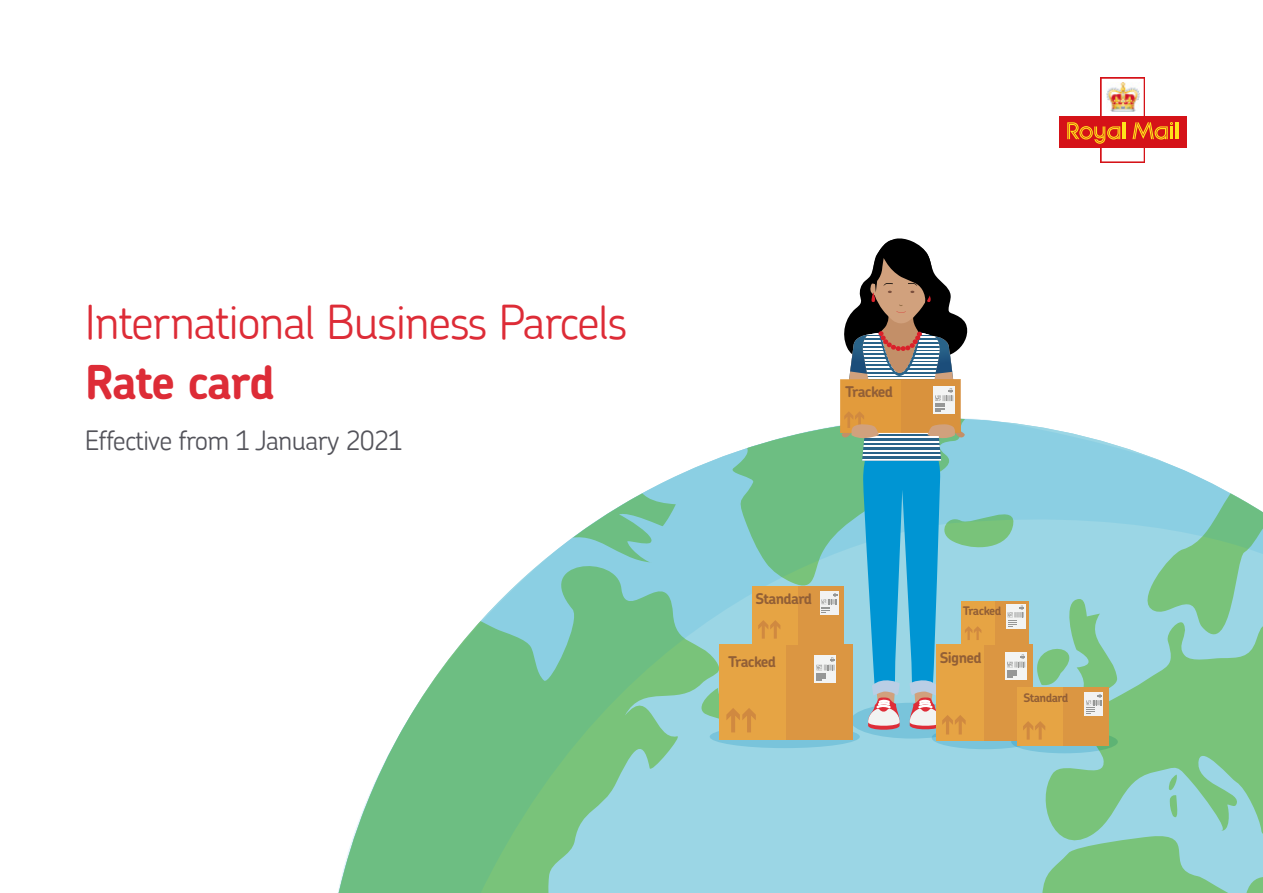
<style>
.page{position:relative;width:1263px;height:893px;background:#fff}
.page>*{position:absolute;margin:0;border:0;box-sizing:border-box;transform-origin:0 0}
.t1{font:300 46.8px "Chevin";letter-spacing:-.025em;color:#dd2c37}
.t2{font:700 46.8px "Chevin Pro";letter-spacing:-.03em;color:#dd2c37}
.t3{font:300 26.7px "Chevin";letter-spacing:-.025em;color:#53535a}
.t4{font:700 14.85px "Chevin Pro";letter-spacing:-.04em;color:#925f36}
.t5{font:700 11.85px "Chevin Pro";letter-spacing:-.05em;color:#925f36}
</style>
<div class="page">
<svg style="left:338px;top:430px;width:925px;height:463px"></svg>
<div style="left:710px;top:725px;width:150px;height:23px;background:#79c4db;border-radius:50%"></div>
<div style="left:932px;top:726px;width:106px;height:23px;background:#79c4db;border-radius:50%"></div>
<svg style="left:1011px;top:730px;width:107px;height:23px"></svg>
<div style="left:719px;top:644px;width:133px;height:96px;background:#e6a444"></div>
<div style="left:786px;top:644px;width:66px;height:96px;background:#db9642"></div>
<svg style="left:695px;top:688px;width:61px;height:44px"></svg>
<div style="left:814px;top:656px;width:22px;height:27px;background:#f3f4f3"></div>
<div style="left:752px;top:586px;width:92px;height:58px;background:#e6a444"></div>
<div style="left:798px;top:586px;width:46px;height:58px;background:#db9642"></div>
<svg style="left:758px;top:620px;width:22px;height:19px"></svg>
<svg style="left:816px;top:238px;width:302px;height:508px"></svg>
<div style="left:1100px;top:77px;width:45px;height:86px;background:linear-gradient(to right,#e77b7e,#e77b7e)"></div>
<div style="left:1102px;top:79px;width:42px;height:82px;background:#fff"></div>
<div style="left:1059px;top:117px;width:127px;height:31px;background:#d51218"></div>
<svg style="left:1132px;top:122px;width:46px;height:18px"></svg>
<svg style="left:1067px;top:122px;width:58px;height:22px"></svg>
<img style="left:1106px;top:83px;width:33px;height:29px">
<p class="t1" style="left:85px;top:292px;width:544px">International Business Parcels</p>
<p class="t2" style="left:85px;top:352px;width:192px">Rate card</p>
<p class="t3" style="left:85px;top:423px;width:320px">Effective from 1 January 2021</p>
<p class="t4" style="left:845px;top:382px;width:50px">Tracked</p>
<p class="t4" style="left:755px;top:589px;width:58px">Standard</p>
<p class="t4" style="left:728px;top:652px;width:50px">Tracked</p>
<p class="t5" style="left:963px;top:603px;width:40px">Tracked</p>
<p class="t4" style="left:940px;top:648px;width:44px">Signed</p>
<p class="t5" style="left:1023px;top:689px;width:47px">Standard</p>
</div>
